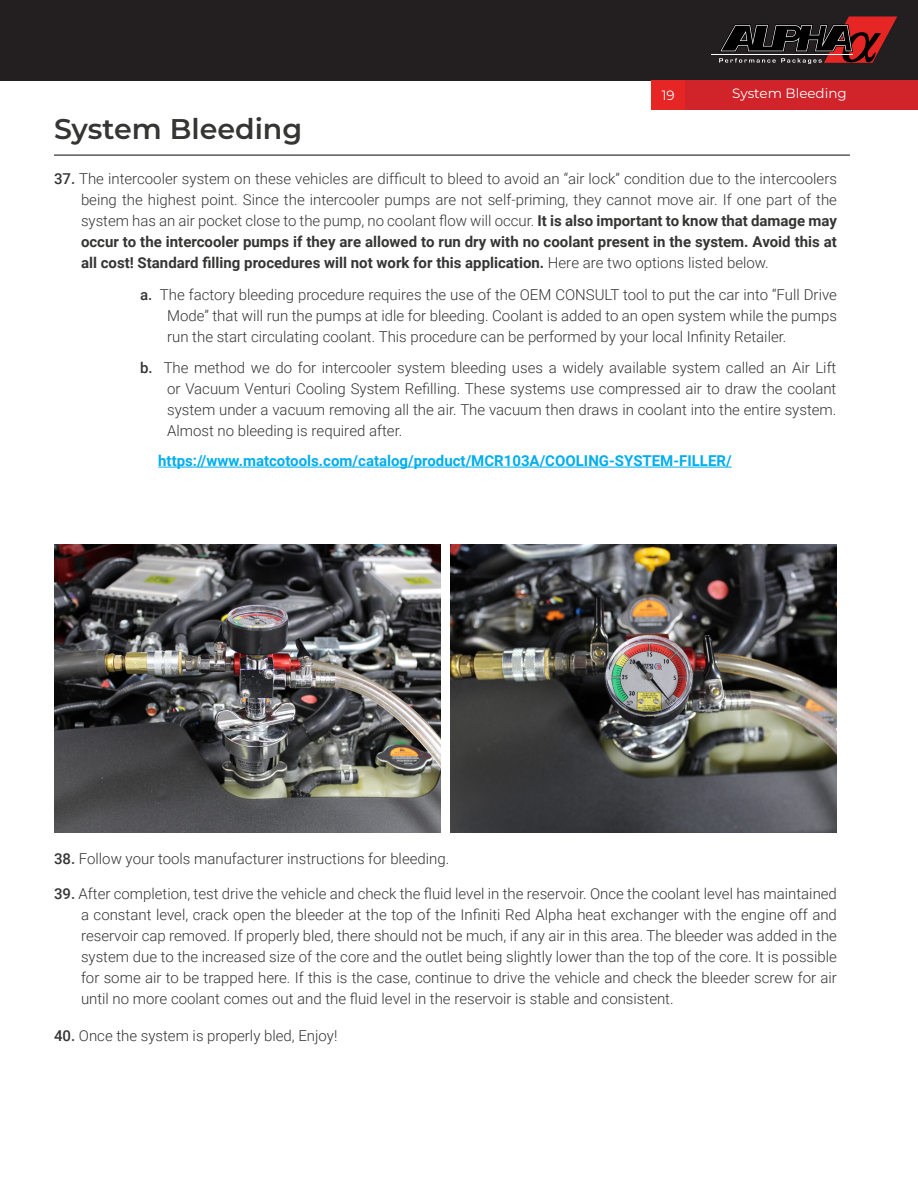
<style>
.page{position:relative;width:918px;height:1188px;background:#fff}
.page>*{position:absolute;margin:0;border:0;box-sizing:border-box;transform-origin:0 0}
.t1{font:600 28.5px "Montserrat";color:#353534}
.t2{font:300 15px/21px "Roboto";color:#353534;text-align:justify}
.t3{font:700 15px "Roboto";color:#00aeef}
.t4{font:13.5px "Montserrat";color:#fff}
.s1{font-weight:500}
.s2{font-weight:700}
</style>
<div class="page">
<div style="left:0;top:0;width:918px;height:80px;background:#231f20"></div>
<div style="left:652px;top:80px;width:266px;height:30px;background:#d1232a"></div>
<div style="left:651px;top:80px;width:34px;height:30px;background:#e62624"></div>
<hr style="left:712px;top:54px;width:141px;height:1px;background:#fff">
<svg style="left:719px;top:16px;width:178px;height:48px"></svg>
<img style="left:54px;top:544px;width:387px;height:289px">
<img style="left:450px;top:544px;width:387px;height:289px">
<hr style="left:54px;top:155px;width:796px;height:1px;background:#231f20">
<hr style="left:158px;top:467px;width:574px;height:1px;background:#00aeef">
<p class="t1" style="left:54px;top:109px;width:250px">System Bleeding</p>
<p class="t4" style="left:662px;top:86px;width:15px">19</p>
<p class="t4" style="left:732px;top:84px;width:116px">System Bleeding</p>
<p class="t2" style="left:81px;top:167px;width:757px;text-indent:-27px"><span class="s1">37.</span> The intercooler system on these vehicles are difficult to bleed to avoid an “air lock” condition due to the intercoolers being the highest point. Since the intercooler pumps are not self-priming, they cannot move air. If one part of the system has an air pocket close to the pump, no coolant flow will occur. <span class="s2">It is also important to know that damage may occur to the intercooler pumps if they are allowed to run dry with no coolant present in the system. Avoid this at all cost! Standard filling procedures will not work for this application.</span> Here are two options listed below.</p>
<p class="t2" style="left:167px;top:284px;width:671px;text-indent:-27px"><span class="s1">a.</span> The factory bleeding procedure requires the use of the OEM CONSULT tool to put the car into “Full Drive Mode” that will run the pumps at idle for bleeding. Coolant is added to an open system while the pumps run the start circulating coolant. This procedure can be performed by your local Infinity Retailer.</p>
<p class="t2" style="left:167px;top:356px;width:671px;text-indent:-27px"><span class="s1">b.</span> The method we do for intercooler system bleeding uses a widely available system called an Air Lift or Vacuum Venturi Cooling System Refilling. These systems use compressed air to draw the coolant system under a vacuum removing all the air. The vacuum then draws in coolant into the entire system.<br>Almost no bleeding is required after.</p>
<p class="t3" style="left:158px;top:450px;width:575px">https://www.matcotools.com/catalog/product/MCR103A/COOLING-SYSTEM-FILLER/</p>
<p class="t2" style="left:54px;top:847px;width:397px"><span class="s1">38.</span> Follow your tools manufacturer instructions for bleeding.</p>
<p class="t2" style="left:81px;top:882px;width:758px;text-indent:-27px"><span class="s1">39.</span> After completion, test drive the vehicle and check the fluid level in the reservoir. Once the coolant level has maintained a constant level, crack open the bleeder at the top of the Infiniti Red Alpha heat exchanger with the engine off and reservoir cap removed. If properly bled, there should not be much, if any air in this area. The bleeder was added in the system due to the increased size of the core and the outlet being slightly lower than the top of the core. It is possible for some air to be trapped here. If this is the case, continue to drive the vehicle and check the bleeder screw for air until no more coolant comes out and the fluid level in the reservoir is stable and consistent.</p>
<p class="t2" style="left:54px;top:1024px;width:285px"><span class="s1">40.</span> Once the system is properly bled, Enjoy!</p>
</div>
